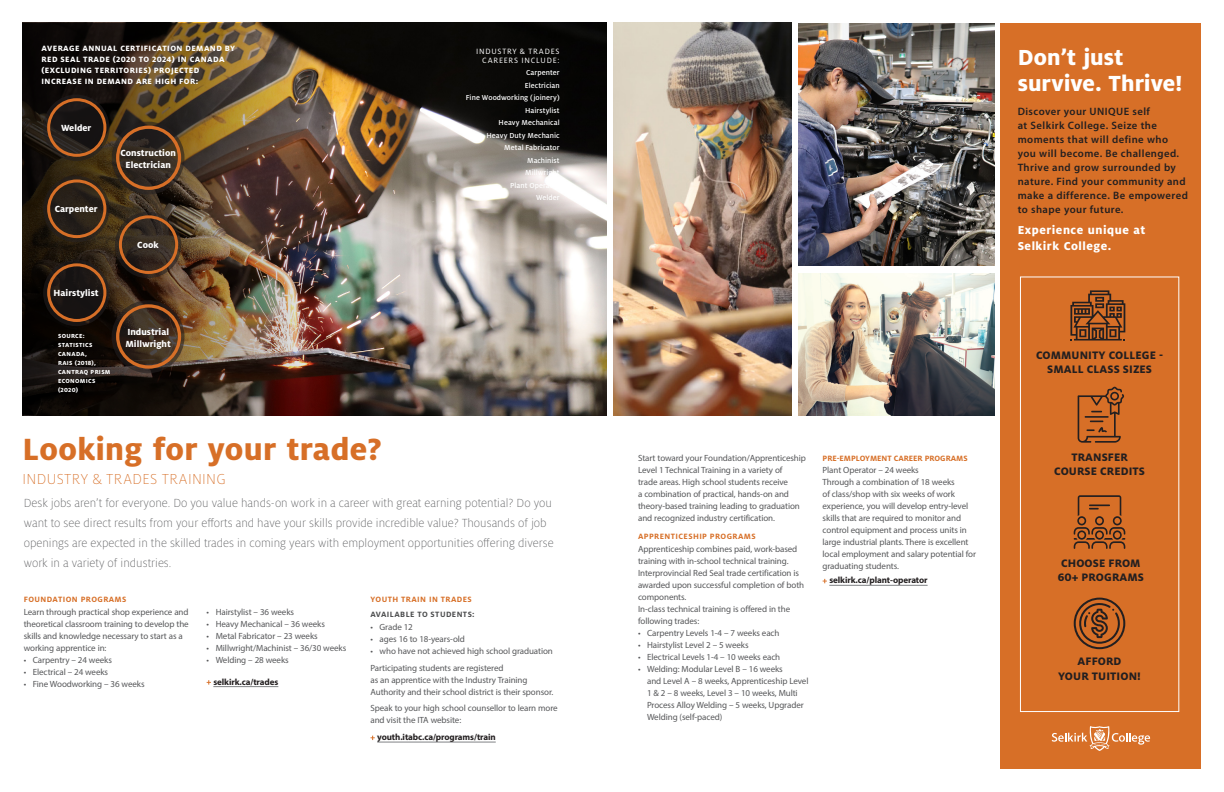
<style>
.page{position:relative;width:1224px;height:792px;background:#fff}
.page>*{position:absolute;margin:0;border:0;box-sizing:border-box;transform-origin:0 0}
.Program_Heading_01{font:800 34px "Milo OT";letter-spacing:.01em;color:#d76f27}
.Heading_04{font:800 24.2px/25.4px "Milo OT";color:#fff}
.Program_Heading_01-2{font:300 expanded 16px "Milo OT";letter-spacing:.025em;color:#d76f27}
.Programs_intro{font:300 expanded 13px/20px "Milo OT";color:#57585a}
.Body_copy{font:800 12.7px/16.1px "Milo OT";letter-spacing:.04em;color:#fff}
.t1{font:800 12px/14.4px "Milo OT";letter-spacing:.01em;color:#231f20;text-align:center}
.Body_copy-2{font:600 10.7px/14.1px "Myriad Pro";letter-spacing:.04em;color:#231f20}
.t2{font:800 9.8px/11.8px "Milo OT";color:#fff;text-align:center}
.Body_copy-3{font:9px/12px "Myriad Pro";letter-spacing:-.01em;color:#57585a}
.Story_Body{font:700 9px "Myriad Pro";letter-spacing:-.01em;color:#231f20}
.Body_copy-4{font:700 9px "Myriad Pro";letter-spacing:-.01em;color:#231f20}
.Program_Heading_03{font:800 8.5px/11px "Milo OT";letter-spacing:.05em;color:#fff}
.Program_Heading_03-2{font:700 8.5px "Milo OT";letter-spacing:.05em;color:#d76f27}
.Careers_Heading{font:8.5px/9px "Milo OT";letter-spacing:.09em;color:#fff;text-align:right}
.Program_Heading_03-3{font:700 8.5px "Milo OT";color:#d76f27}
.Program_Heading_03-4{font:700 8.5px "Milo OT";letter-spacing:.05em;color:#4b4c4d}
.Careers_List{font:500 8px "Milo OT";letter-spacing:.005em;color:#fff}
.Program_Heading_03-5{font:800 6.5px/9px "Milo OT";letter-spacing:.05em;color:#fff}
</style>
<div class="page">
<img style="left:22px;top:22px;width:584px;height:393px">
<img style="left:613px;top:22px;width:178px;height:393px">
<img style="left:798px;top:274px;width:196px;height:141px">
<img style="left:798px;top:23px;width:196px;height:242px">
<hr style="left:213px;top:686px;width:65px;height:1px;background:#808285">
<svg style="left:207px;top:680px;width:4px;height:5px"></svg>
<hr style="left:377px;top:742px;width:119px;height:1px;background:#808285">
<svg style="left:370px;top:736px;width:5px;height:4px"></svg>
<hr style="left:829px;top:585px;width:99px;height:1px;background:#808285">
<svg style="left:823px;top:579px;width:4px;height:4px"></svg>
<img style="left:22px;top:23px;width:338px;height:392px">
<svg style="left:43px;top:95px;width:67px;height:66px;fill:#1b1716"></svg>
<div style="left:47px;top:98px;width:59px;height:59px;border:3px solid #d76f27;border-radius:50%"></div>
<svg style="left:43px;top:176px;width:67px;height:66px;fill:#292119"></svg>
<div style="left:47px;top:179px;width:59px;height:59px;border:3px solid #d76f27;border-radius:50%"></div>
<svg style="left:115px;top:212px;width:66px;height:66px"></svg>
<div style="left:119px;top:215px;width:59px;height:59px;border:3px solid #d76f27;border-radius:50%"></div>
<svg style="left:43px;top:260px;width:67px;height:66px;fill:#181414"></svg>
<div style="left:47px;top:263px;width:59px;height:59px;border:3px solid #d76f27;border-radius:50%"></div>
<svg style="left:112px;top:122px;width:73px;height:73px"></svg>
<div style="left:116px;top:126px;width:65px;height:64px;border:3px solid #d76f27;border-radius:50%"></div>
<svg style="left:112px;top:300px;width:73px;height:73px"></svg>
<div style="left:116px;top:304px;width:65px;height:65px;border:3px solid #d76f27;border-radius:50%"></div>
<div style="left:1001px;top:23px;width:200px;height:746px;background:#d76f27"></div>
<svg style="left:1052px;top:726px;width:98px;height:25px"></svg>
<svg style="left:1074px;top:598px;width:51px;height:51px"></svg>
<div style="left:1020px;top:276px;width:159px;height:436px;border:1px solid #fff"></div>
<svg style="left:1074px;top:495px;width:51px;height:54px"></svg>
<svg style="left:1070px;top:290px;width:55px;height:51px"></svg>
<svg style="left:1078px;top:387px;width:46px;height:56px"></svg>
<p class="Program_Heading_03" style="left:42px;top:42px;width:195px">AVERAGE ANNUAL CERTIFICATION DEMAND BY RED SEAL TRADE (2020 TO 2024) IN CANADA (EXCLUDING TERRITORIES) PROJECTED INCREASE IN DEMAND ARE HIGH FOR:</p>
<p class="t2" style="left:61px;top:122px;width:32px">Welder</p>
<p class="t2" style="left:55px;top:203px;width:44px">Carpenter</p>
<p class="t2" style="left:121px;top:147px;width:57px">Construction<br>Electrician</p>
<p class="t2" style="left:137px;top:239px;width:23px">Cook</p>
<p class="t2" style="left:54px;top:287px;width:47px">Hairstylist</p>
<p class="Program_Heading_03-5" style="left:58px;top:332px;width:54px">SOURCE:<br>STATISTICS<br>CANADA,<br>RAIS (2018),<br>CANTRAQ PRISM<br>ECONOMICS (2020)</p>
<p class="t2" style="left:125px;top:326px;width:47px;text-align:left">Industrial<br>Millwright</p>
<p class="Careers_Heading" style="left:476px;top:47px;width:85px">INDUSTRY &amp; TRADES<br>CAREERS INCLUDE:</p>
<p class="Careers_List" style="left:526px;top:68px;width:35px">Carpenter</p>
<p class="Careers_List" style="left:525px;top:81px;width:36px">Electrician</p>
<p class="Careers_List" style="left:466px;top:93px;width:95px">Fine Woodworking (joinery)</p>
<p class="Careers_List" style="left:525px;top:106px;width:36px">Hairstylist</p>
<p class="Careers_List" style="left:499px;top:118px;width:62px">Heavy Mechanical</p>
<p class="Careers_List" style="left:487px;top:131px;width:75px">Heavy Duty Mechanic</p>
<p class="Careers_List" style="left:504px;top:143px;width:57px">Metal Fabricator</p>
<p class="Careers_List" style="left:527px;top:156px;width:34px">Machinist</p>
<p class="Careers_List" style="left:525px;top:168px;width:36px">Millwright</p>
<p class="Careers_List" style="left:510px;top:181px;width:51px">Plant Operator</p>
<p class="Careers_List" style="left:536px;top:193px;width:25px">Welder</p>
<p class="Program_Heading_01" style="left:22px;top:430px;width:361px">Looking for your trade?</p>
<p class="Program_Heading_01-2" style="left:23px;top:471px;width:205px">INDUSTRY &amp; TRADES TRAINING</p>
<p class="Programs_intro" style="left:24px;top:493px;width:531px">Desk jobs aren’t for everyone. Do you value hands-on work in a career with great earning potential? Do you want to see direct results from your efforts and have your skills provide incredible value? Thousands of job openings are expected in the skilled trades in coming years with employment opportunities offering diverse work in a variety of industries.</p>
<p class="Body_copy-3" style="left:207px;top:606px;width:89px">• Hairstylist – 36 weeks</p>
<p class="Body_copy-3" style="left:207px;top:618px;width:120px">• Heavy Mechanical – 36 weeks</p>
<p class="Body_copy-3" style="left:207px;top:630px;width:113px">• Metal Fabricator – 23 weeks</p>
<p class="Body_copy-3" style="left:207px;top:642px;width:141px">• Millwright/Machinist – 36/30 weeks</p>
<p class="Body_copy-3" style="left:207px;top:654px;width:84px">• Welding – 28 weeks</p>
<p class="Story_Body" style="left:213px;top:676px;width:66px">selkirk.ca/trades</p>
<p class="Program_Heading_03-2" style="left:24px;top:594px;width:104px">FOUNDATION PROGRAMS</p>
<p class="Body_copy-3" style="left:24px;top:605px;width:167px">Learn through practical shop experience and theoretical classroom training to develop the skills and knowledge necessary to start as a working apprentice in:</p>
<p class="Body_copy-3" style="left:24px;top:653px;width:90px">• Carpentry – 24 weeks</p>
<p class="Body_copy-3" style="left:24px;top:665px;width:86px">• Electrical – 24 weeks</p>
<p class="Body_copy-3" style="left:24px;top:677px;width:122px">• Fine Woodworking – 36 weeks</p>
<p class="Program_Heading_03-2" style="left:370px;top:594px;width:103px">YOUTH TRAIN IN TRADES</p>
<p class="Program_Heading_03-4" style="left:370px;top:610px;width:106px">AVAILABLE TO STUDENTS:</p>
<p class="Body_copy-3" style="left:370px;top:621px;width:44px">• Grade 12</p>
<p class="Body_copy-3" style="left:370px;top:633px;width:96px">• ages 16 to 18-years-old</p>
<p class="Body_copy-3" style="left:370px;top:645px;width:184px">• who have not achieved high school graduation</p>
<p class="Body_copy-3" style="left:370px;top:661px;width:184px">Participating students are registered<br>as an apprentice with the Industry Training<br>Authority and their school district is their sponsor.</p>
<p class="Body_copy-3" style="left:370px;top:702px;width:189px">Speak to your high school counsellor to learn more and visit the ITA website:</p>
<p class="Body_copy-4" style="left:377px;top:731px;width:120px">youth.itabc.ca/programs/train</p>
<p class="Body_copy-3" style="left:638px;top:452px;width:169px">Start toward your Foundation/Apprenticeship Level 1 Technical Training in a variety of<br>trade areas. High school students receive<br>a combination of practical, hands-on and theory-based training leading to graduation and recognized industry certification.</p>
<p class="Program_Heading_03-2" style="left:638px;top:532px;width:119px">APPRENTICESHIP PROGRAMS</p>
<p class="Body_copy-3" style="left:638px;top:543px;width:168px">Apprenticeship combines paid, work-based training with in-school technical training.<br>Interprovincial Red Seal trade certification is awarded upon successful completion of both components.</p>
<p class="Body_copy-3" style="left:638px;top:603px;width:154px">In-class technical training is offered in the following trades:</p>
<p class="Body_copy-3" style="left:638px;top:627px;width:143px">• Carpentry Levels 1-4 – 7 weeks each</p>
<p class="Body_copy-3" style="left:638px;top:639px;width:112px">• Hairstylist Level 2 – 5 weeks</p>
<p class="Body_copy-3" style="left:638px;top:651px;width:144px">• Electrical Levels 1-4 – 10 weeks each</p>
<p class="Body_copy-3" style="left:647px;top:663px;width:163px;text-indent:-9px">• Welding: Modular Level B – 16 weeks<br>and Level A – 8 weeks, Apprenticeship Level 1 &amp; 2 – 8 weeks, Level 3 – 10 weeks, Multi Process Alloy Welding – 5 weeks, Upgrader Welding (self-paced)</p>
<p class="Program_Heading_03-3" style="left:823px;top:454px;width:147px">PRE-EMPLOYMENT CAREER PROGRAMS</p>
<p class="Body_copy-3" style="left:823px;top:464px;width:98px">Plant Operator – 24 weeks</p>
<p class="Body_copy-3" style="left:823px;top:476px;width:155px">Through a combination of 18 weeks<br>of class/shop with six weeks of work experience, you will develop entry-level skills that are required to monitor and control equipment and process units in large industrial plants. There is excellent local employment and salary potential for graduating students.</p>
<p class="Story_Body" style="left:829px;top:574px;width:100px">selkirk.ca/plant-operator</p>
<p class="Heading_04" style="left:1018px;top:45px;width:167px">Don’t just survive. Thrive!</p>
<p class="Body_copy-2" style="left:1018px;top:104px;width:172px">Discover your UNIQUE self<br>at Selkirk College. Seize the moments that will define who you will become. Be challenged.<br>Thrive and grow surrounded by nature. Find your community and make a difference. Be empowered to shape your future.</p>
<p class="Body_copy" style="left:1018px;top:222px;width:129px">Experience unique at<br>Selkirk College.</p>
<p class="t1" style="left:1036px;top:348px;width:128px">COMMUNITY COLLEGE -<br>SMALL CLASS SIZES</p>
<p class="t1" style="left:1054px;top:450px;width:92px">TRANSFER<br>COURSE CREDITS</p>
<p class="t1" style="left:1058px;top:556px;width:88px;text-align:left">CHOOSE FROM<br>60+ PROGRAMS</p>
<p class="t1" style="left:1058px;top:654px;width:84px">AFFORD<br>YOUR TUITION!</p>
</div>
